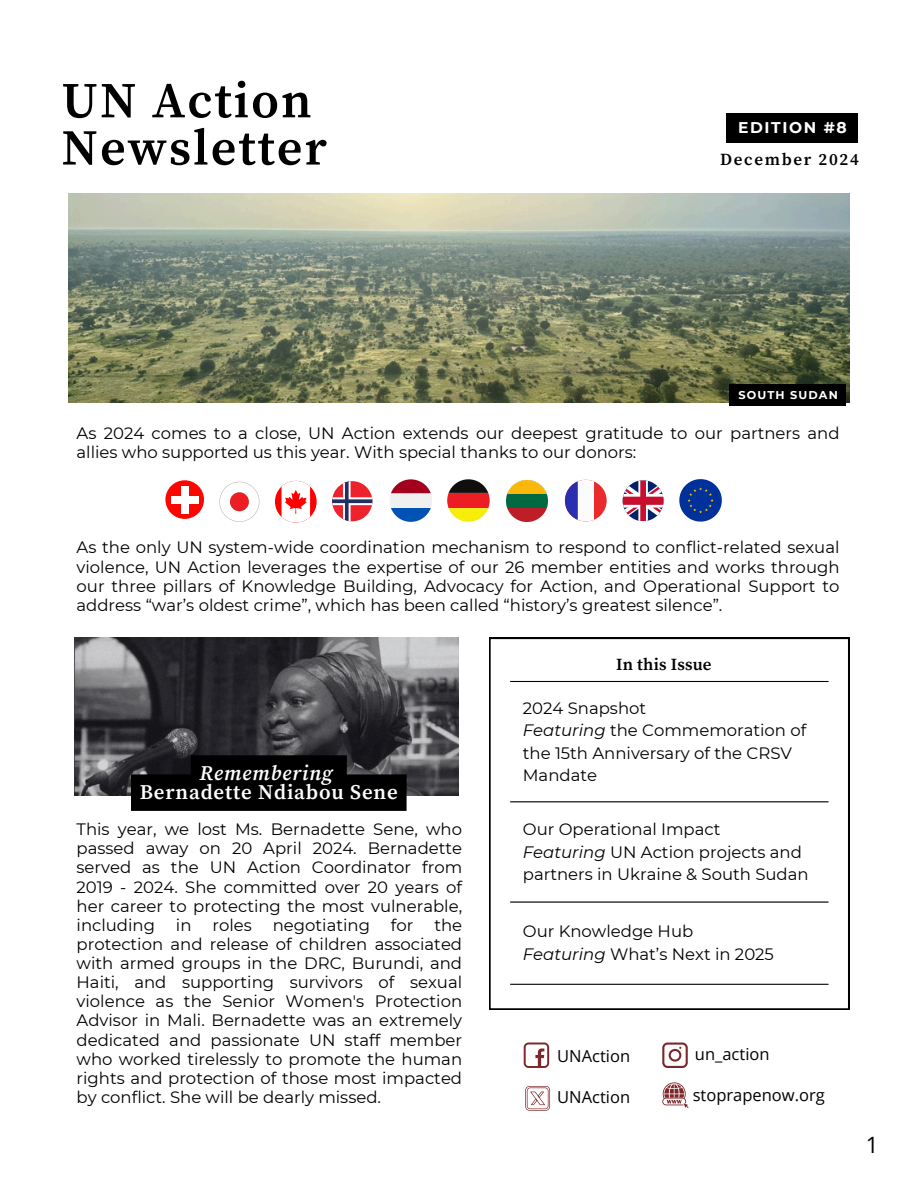
<style>
.page{position:relative;width:918px;height:1188px;background:#fff}
.page>*{position:absolute;margin:0;border:0;box-sizing:border-box;transform-origin:0 0}
.t1{font:600 50.1px/47.2px "Source Serif Pro";letter-spacing:.04em;color:#000}
.t2{font:22.5px "Open Sans";color:#000}
.t3{font:600 20.85px "Source Serif Pro";letter-spacing:.04em;color:#fff}
.t4{font:italic 600 20.85px "Source Serif Pro";letter-spacing:.04em;color:#fff}
.t5{font:600 16.95px "Source Serif Pro";letter-spacing:.1em;color:#000}
.t6{font:600 16.95px "Source Serif Pro";letter-spacing:.01em;color:#000}
.t7{font:16.5px/19.2px "Montserrat";color:#000}
.t8{font:16.5px "Open Sans";color:#000}
.t9{font:700 15.45px "Montserrat";letter-spacing:.1em;color:#fff}
.t10{font:700 11.25px "Montserrat";letter-spacing:.1em;color:#fff}
.s1{font-style:italic}
</style>
<div class="page">
<img style="left:69px;top:193px;width:781px;height:210px">
<svg style="left:490px;top:638px;width:359px;height:371px"></svg>
<hr style="left:510px;top:681px;width:318px;height:1px;background:#000">
<hr style="left:510px;top:801px;width:318px;height:1px;background:#000">
<hr style="left:510px;top:901px;width:318px;height:2px;background:#000">
<hr style="left:510px;top:984px;width:318px;height:1px;background:#000">
<img style="left:74px;top:638px;width:385px;height:157px">
<svg style="left:662px;top:1043px;width:26px;height:25px"></svg>
<svg style="left:662px;top:1082px;width:26px;height:26px"></svg>
<svg style="left:524px;top:1043px;width:25px;height:25px"></svg>
<svg style="left:525px;top:1086px;width:25px;height:25px"></svg>
<svg style="left:219px;top:482px;width:40px;height:40px"></svg>
<svg style="left:220px;top:482px;width:39px;height:39px"></svg>
<div style="left:230px;top:492px;width:19px;height:19px;background:#ed1d24;border-radius:50%"></div>
<svg style="left:447px;top:479px;width:43px;height:43px"></svg>
<svg style="left:390px;top:479px;width:42px;height:43px"></svg>
<svg style="left:275px;top:481px;width:42px;height:42px"></svg>
<svg style="left:332px;top:481px;width:40px;height:40px"></svg>
<img style="left:507px;top:480px;width:41px;height:41px">
<div style="left:565px;top:480px;width:42px;height:41px;background:#e92b2b;border-radius:50%"></div>
<svg style="left:565px;top:480px;width:29px;height:41px"></svg>
<svg style="left:623px;top:480px;width:41px;height:41px"></svg>
<div style="left:165px;top:480px;width:39px;height:39px;background:#ff0500;border-radius:50%"></div>
<div style="left:181px;top:486px;width:7px;height:27px;background:#fff"></div>
<div style="left:171px;top:496px;width:27px;height:7px;background:#fff"></div>
<svg style="left:679px;top:479px;width:43px;height:43px"></svg>
<div style="left:726px;top:113px;width:131px;height:30px;background:#000"></div>
<div style="left:730px;top:384px;width:116px;height:22px;background:#000"></div>
<svg style="left:131px;top:755px;width:276px;height:56px;background:#080809"></svg>
<p class="t1" style="left:61px;top:76px;width:267px">UN Action<br>Newsletter</p>
<p class="t9" style="left:738px;top:118px;width:110px">EDITION #8</p>
<p class="t5" style="left:720px;top:147px;width:140px">December 2024</p>
<p class="t10" style="left:738px;top:388px;width:101px">SOUTH SUDAN</p>
<h1 class="t7" style="left:77px;top:423px;width:765px">As 2024 comes to a close, UN Action extends our deepest gratitude to our partners and allies who supported us this year. With special thanks to our donors:</h1>
<h4 class="t7" style="left:77px;top:538px;width:765px;text-align:justify">As the only UN system-wide coordination mechanism to respond to conflict-related sexual violence, UN Action leverages the expertise of our 26 member entities and works through our three pillars of Knowledge Building, Advocacy for Action, and Operational Support to address “war’s oldest crime”, which has been called “history’s greatest silence”.</h4>
<p class="t4" style="left:200px;top:758px;width:135px">Remembering</p>
<h2 class="t3" style="left:140px;top:777px;width:260px">Bernadette Ndiabou Sene</h2>
<p class="t7" style="left:77px;top:820px;width:387px;text-align:justify">This year, we lost Ms. Bernadette Sene, who passed away on 20 April 2024. Bernadette served as the UN Action Coordinator from 2019 - 2024. She committed over 20 years of her career to protecting the most vulnerable, including</p>
<p class="t7" style="left:176px;top:915px;width:17px">in</p>
<p class="t7" style="left:212px;top:915px;width:41px">roles</p>
<p class="t7" style="left:273px;top:915px;width:99px">negotiating</p>
<p class="t7" style="left:391px;top:915px;width:24px">for</p>
<p class="t7" style="left:77px;top:915px;width:387px;text-align:justify;text-indent:358px">the protection and release of children associated with armed groups in the DRC, Burundi, and Haiti, and supporting survivors of sexual violence as the Senior Women's Protection Advisor in Mali. Bernadette was an extremely dedicated and passionate UN staff member who worked tirelessly to promote the human rights and protection of those most impacted by conflict. She will be dearly missed.</p>
<p class="t6" style="left:616px;top:652px;width:97px">In this Issue</p>
<h5 class="t7" style="left:523px;top:698px;width:125px">2024 Snapshot</h5>
<p class="t7" style="left:523px;top:719px;width:285px;line-height:22.5px"><span class="s1">Featuring</span> the Commemoration of the 15th Anniversary of the CRSV<br>Mandate</p>
<p class="t7" style="left:523px;top:820px;width:199px">Our Operational Impact</p>
<p class="t7" style="left:523px;top:840px;width:287px;line-height:22.5px"><span class="s1">Featuring</span> UN Action projects and partners in Ukraine &amp; South Sudan</p>
<p class="t7" style="left:523px;top:922px;width:172px">Our Knowledge Hub</p>
<p class="t7" style="left:523px;top:944px;width:253px"><span class="s1">Featuring</span> What’s Next in 2025</p>
<p class="t8" style="left:557px;top:1044px;width:74px">UNAction</p>
<p class="t8" style="left:695px;top:1042px;width:76px">un_action</p>
<h5 class="t8" style="left:557px;top:1086px;width:74px">UNAction</h5>
<p class="t8" style="left:693px;top:1083px;width:134px">stoprapenow.org</p>
<h2 class="t2" style="left:866px;top:1129px;width:14px">1</h2>
</div>
